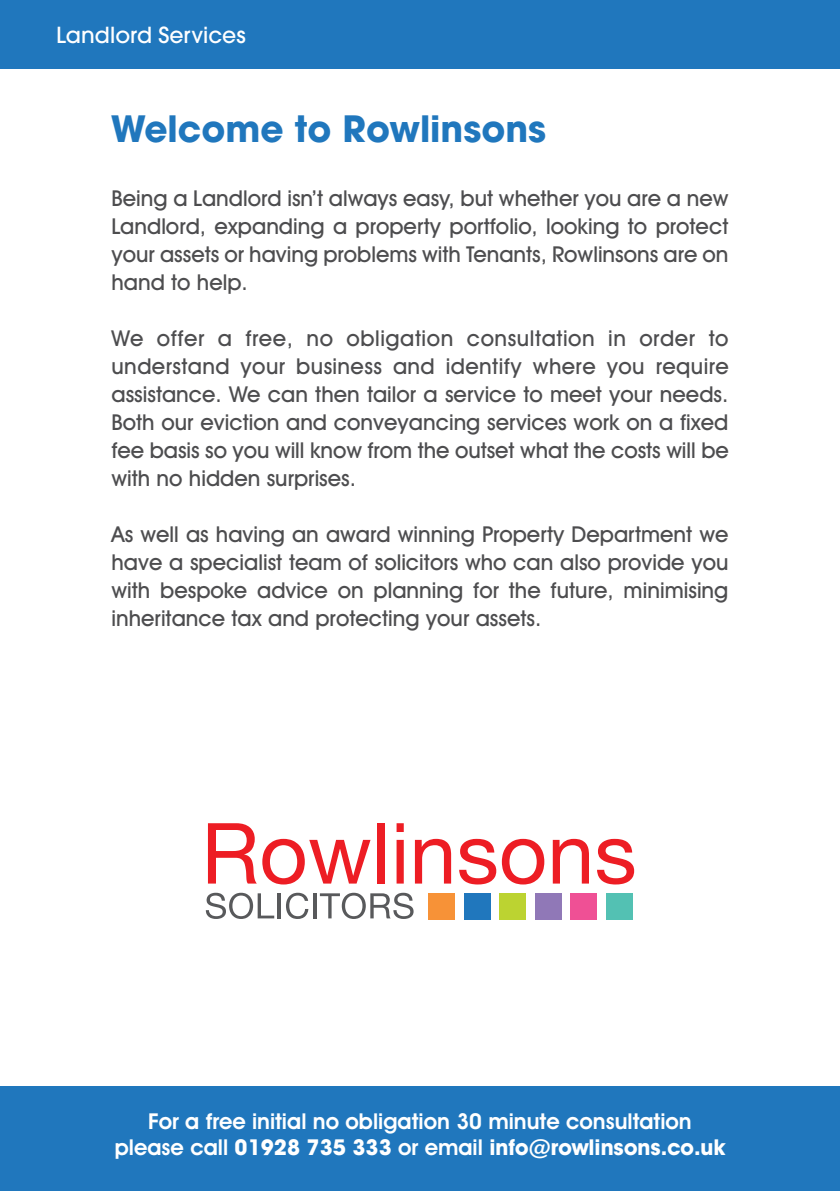
<style>
.page{position:relative;width:840px;height:1191px;background:#fff}
.page>*{position:absolute;margin:0;border:0;box-sizing:border-box;transform-origin:0 0}
.t1{font:700 36px "Avant Garde";color:#2077bd}
.t2{font:500 22px/28px "Avant Garde IT Cby BT";color:#4d4d4f;text-align:justify}
.t3{font:600 22px/26.4px "Avant Garde IT Cby BT";color:#fff;text-align:center}
.t4{font:500 22px "Avant Garde";color:#fff}
.s1{font-weight:700}
</style>
<div class="page">
<div style="left:0;top:0;width:839px;height:68px;background:#2077bd"></div>
<div style="left:0;top:1086px;width:839px;height:105px;background:#2077bd"></div>
<svg style="left:208px;top:823px;width:162px;height:61px"></svg>
<div style="left:377px;top:823px;width:8px;height:60px;background:#ed1d24"></div>
<svg style="left:396px;top:823px;width:7px;height:60px"></svg>
<svg style="left:414px;top:839px;width:37px;height:44px"></svg>
<svg style="left:459px;top:839px;width:85px;height:45px"></svg>
<svg style="left:552px;top:839px;width:36px;height:44px"></svg>
<svg style="left:597px;top:839px;width:36px;height:45px"></svg>
<svg style="left:206px;top:892px;width:68px;height:27px"></svg>
<hr style="left:277px;top:893px;width:4px;height:25px;background:#58595b">
<svg style="left:286px;top:892px;width:22px;height:27px"></svg>
<hr style="left:313px;top:893px;width:3px;height:25px;background:#58595b">
<svg style="left:320px;top:892px;width:93px;height:27px"></svg>
<div style="left:463px;top:892px;width:27px;height:27px;background:#2077bd"></div>
<div style="left:428px;top:892px;width:27px;height:27px;background:#f79237"></div>
<div style="left:499px;top:892px;width:27px;height:27px;background:#bcd331"></div>
<div style="left:534px;top:892px;width:27px;height:27px;background:#9078b7"></div>
<div style="left:570px;top:892px;width:26px;height:27px;background:#ef5095"></div>
<div style="left:605px;top:892px;width:27px;height:27px;background:#53c1b3"></div>
<p class="t4" style="left:56px;top:21px;width:191px">Landlord Services</p>
<h1 class="t1" style="left:111px;top:105px;width:436px">Welcome to Rowlinsons</h1>
<p class="t2" style="left:111px;top:184px;width:618px">Being a Landlord isn’t always easy, but whether you are a new Landlord, expanding a property portfolio, looking to protect your assets or having problems with Tenants, Rowlinsons are on hand to help.</p>
<p class="t2" style="left:111px;top:324px;width:618px">We offer a free, no obligation consultation in order to understand your business and identify where you require assistance. We can then tailor a service to meet your needs.<br>Both our eviction and conveyancing services work on a fixed fee basis so you will know from the outset what the costs will be with no hidden surprises.</p>
<p class="t2" style="left:111px;top:520px;width:618px">As well as having an award winning Property Department we have a specialist team of solicitors who can also provide you with bespoke advice on planning for the future, minimising inheritance tax and protecting your assets.</p>
<p class="t3" style="left:115px;top:1107px;width:611px">For a free initial no obligation 30 minute consultation please call <span class="s1">01928 735 333</span> or email <span class="s1">info@rowlinsons.co.uk</span></p>
</div>
